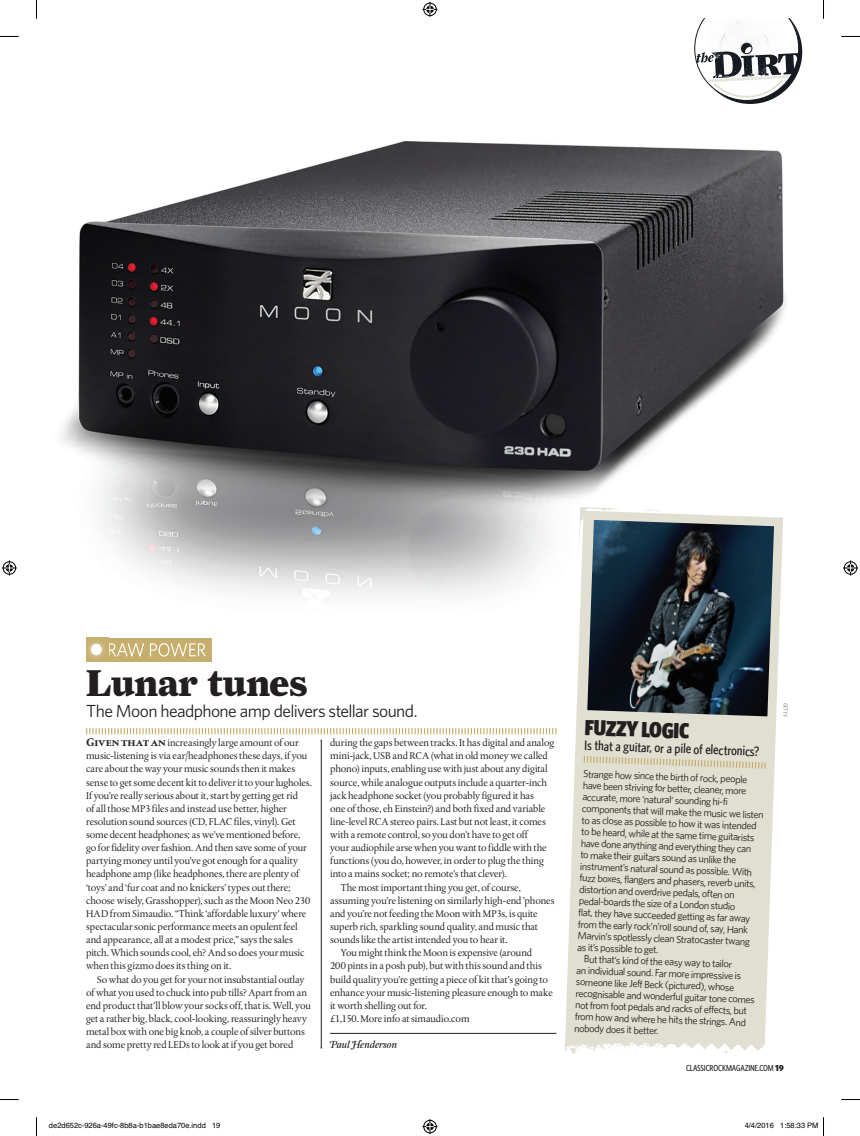
<style>
.page{position:relative;width:860px;height:1136px;background:#fff}
.page>*{position:absolute;margin:0;border:0;box-sizing:border-box;transform-origin:0 0}
.t1{font:900 37.5px "Farnham Display";letter-spacing:.005em;color:#231f20}
.t2{font:900 21.88px "Whitney Condensed";color:#231f20}
.t3{font:17.5px "Whitney";letter-spacing:-.035em;color:#231f20}
.t4{font:500 13.75px "Whitney Condensed";color:#231f20}
.t5{font:10.38px "Whitney";color:#231f20}
.t6{font:10.25px/13.1px "Albertina MT Pro";letter-spacing:-.015em;color:#231f20}
.t7{font:10.25px "Farnham Display Reg Ital Swash";letter-spacing:-.005em;color:#231f20}
.t8{font:500 8.75px "Whitney Condensed";letter-spacing:-.01em;color:#231f20}
.t9{font:7.5px "Helvetica";color:#000}
.t10{font:500 6.25px "Whitney Condensed";color:#939598}
.s1{font-weight:700;font-size:11.25px}
.s2{font-family:"Whitney";font-weight:900}
</style>
<div class="page">
<img style="left:61px;top:141px;width:725px;height:457px">
<svg style="left:86px;top:728px;width:470px;height:6px"></svg>
<div style="left:86px;top:638px;width:125px;height:23px;background:#c6ae6d"></div>
<svg style="left:109px;top:643px;width:97px;height:14px"></svg>
<img style="left:86px;top:639px;width:21px;height:21px">
<div style="left:91px;top:644px;width:11px;height:11px;background:#fff;border-radius:50%"></div>
<hr style="left:330px;top:1033px;width:226px;height:1px;background:#231f20">
<svg style="left:694px;top:19px;width:108px;height:85px"></svg>
<hr style="left:321px;top:740px;width:1px;height:308px;background:#231f20">
<svg style="left:565px;top:511px;width:218px;height:534px;background:#e4e3d7"></svg>
<svg style="left:583px;top:756px;width:182px;height:13px;background:#dbd6bf"></svg>
<img style="left:587px;top:520px;width:187px;height:196px">
<svg style="left:565px;top:1038px;width:199px;height:16px"></svg>
<svg style="left:578px;top:507px;width:83px;height:49px;background:#73858f"></svg>
<svg style="left:0;top:36px;width:19px;height:1px"></svg>
<svg style="left:841px;top:36px;width:19px;height:1px"></svg>
<svg style="left:0;top:1099px;width:19px;height:1px"></svg>
<svg style="left:841px;top:1099px;width:19px;height:1px"></svg>
<svg style="left:36px;top:0;width:1px;height:19px"></svg>
<svg style="left:36px;top:1117px;width:1px;height:19px"></svg>
<svg style="left:823px;top:0;width:1px;height:19px"></svg>
<svg style="left:422px;top:2px;width:15px;height:15px"></svg>
<svg style="left:422px;top:1119px;width:15px;height:15px"></svg>
<svg style="left:2px;top:560px;width:15px;height:15px"></svg>
<svg style="left:843px;top:560px;width:15px;height:15px"></svg>
<svg style="left:823px;top:1117px;width:1px;height:19px"></svg>
<h1 class="t1" style="left:86px;top:660px;width:223px">Lunar tunes</h1>
<h3 class="t3" style="left:86px;top:699px;width:333px">The Moon headphone amp delivers stellar sound.</h3>
<p class="t6" style="left:86px;top:736px;width:227px"><span class="s1">Given that an</span> increasingly large amount of our music-listening is via ear/headphones these days, if you care about the way your music sounds then it makes sense to get some decent kit to deliver it to your lugholes.<br>If you’re really serious about it, start by getting get rid<br>of all those MP3 files and instead use better, higher resolution sound sources (CD, FLAC files, vinyl). Get some decent headphones; as we’ve mentioned before, go for fidelity over fashion. And then save some of your partying money until you’ve got enough for a quality headphone amp (like headphones, there are plenty of ‘toys’ and ‘fur coat and no knickers’ types out there; choose wisely, Grasshopper), such as the Moon Neo 230<br>HAD from Simaudio. “Think ‘affordable luxury’ where spectacular sonic performance meets an opulent feel and appearance, all at a modest price,” says the sales pitch. Which sounds cool, eh? And so does your music when this gizmo does its thing on it.</p>
<p class="t6" style="left:86px;top:973px;width:226px;text-indent:11px">So what do you get for your not insubstantial outlay of what you used to chuck into pub tills? Apart from an end product that’ll blow your socks off, that is. Well, you get a rather big, black, cool-looking, reassuringly heavy metal box with one big knob, a couple of silver buttons and some pretty red LEDs to look at if you get bored</p>
<p class="t6" style="left:330px;top:736px;width:226px">during the gaps between tracks. It has digital and analog</p>
<p class="t6" style="left:330px;top:749px;width:219px">mini-jack, USB and RCA (what in old money we called</p>
<p class="t6" style="left:330px;top:763px;width:219px">phono) inputs, enabling use with just about any digital</p>
<p class="t6" style="left:330px;top:776px;width:218px">source, while analogue outputs include a quarter-inch</p>
<p class="t6" style="left:330px;top:789px;width:205px">jack headphone socket (you probably figured it has</p>
<p class="t6" style="left:330px;top:802px;width:217px">one of those, eh Einstein?) and both fixed and variable</p>
<p class="t6" style="left:330px;top:815px;width:217px">line-level RCA stereo pairs. Last but not least, it comes</p>
<p class="t6" style="left:330px;top:828px;width:199px">with a remote control, so you don’t have to get off</p>
<p class="t6" style="left:330px;top:841px;width:218px">your audiophile arse when you want to fiddle with the</p>
<p class="t6" style="left:330px;top:854px;width:215px">functions (you do, however, in order to plug the thing</p>
<p class="t6" style="left:330px;top:868px;width:178px">into a mains socket; no remote’s that clever).</p>
<p class="t6" style="left:341px;top:881px;width:182px">The most important thing you get, of course,</p>
<p class="t6" style="left:330px;top:894px;width:226px">assuming you’re listening on similarly high-end ’phones</p>
<p class="t6" style="left:330px;top:907px;width:209px">and you’re not feeding the Moon with MP3s, is quite</p>
<p class="t6" style="left:330px;top:920px;width:209px">superb rich, sparkling sound quality, and music that</p>
<p class="t6" style="left:330px;top:933px;width:179px">sounds like the artist intended you to hear it.</p>
<p class="t6" style="left:341px;top:946px;width:193px">You might think the Moon is expensive (around</p>
<p class="t6" style="left:330px;top:960px;width:213px">200 pints in a posh pub), but with this sound and this</p>
<p class="t6" style="left:330px;top:973px;width:219px">build quality you’re getting a piece of kit that’s going to</p>
<p class="t6" style="left:330px;top:986px;width:224px">enhance your music-listening pleasure enough to make</p>
<p class="t6" style="left:330px;top:999px;width:98px">it worth shelling out for.</p>
<p class="t6" style="left:330px;top:1012px;width:141px">£1,150. More info at simaudio.com</p>
<p class="t7" style="left:330px;top:1039px;width:68px">Paul Henderson</p>
<p class="t10" style="left:789px;top:703px;width:16px;rotate:92deg">GETTY</p>
<h2 class="t2" style="left:585px;top:713px;width:106px;rotate:2deg">FUZZY LOGIC</h2>
<h3 class="t4" style="left:584px;top:737px;width:177px;rotate:2deg">Is that a guitar, or a pile of electronics?</h3>
<p class="t5" style="left:583px;top:767px;width:165px;rotate:2deg">Strange how since the birth of rock, people</p>
<p class="t5" style="left:583px;top:778px;width:165px;rotate:2deg">have been striving for better, cleaner, more</p>
<p class="t5" style="left:582px;top:790px;width:147px;rotate:2deg">accurate, more ‘natural’ sounding hi-fi</p>
<p class="t5" style="left:582px;top:801px;width:183px;rotate:2deg">components that will make the music we listen</p>
<p class="t5" style="left:582px;top:813px;width:177px;rotate:2deg">to as close as possible to how it was intended</p>
<p class="t5" style="left:581px;top:825px;width:175px;rotate:2deg">to be heard, while at the same time guitarists</p>
<p class="t5" style="left:581px;top:836px;width:172px;rotate:2deg">have done anything and everything they can</p>
<p class="t5" style="left:580px;top:848px;width:157px;rotate:2deg">to make their guitars sound as unlike the</p>
<p class="t5" style="left:580px;top:859px;width:174px;rotate:2deg">instrument’s natural sound as possible. With</p>
<p class="t5" style="left:580px;top:871px;width:177px;rotate:2deg">fuzz boxes, flangers and phasers, reverb units,</p>
<p class="t5" style="left:579px;top:882px;width:157px;rotate:2deg">distortion and overdrive pedals, often on</p>
<p class="t5" style="left:579px;top:894px;width:158px;rotate:2deg">pedal-boards the size of a London studio</p>
<p class="t5" style="left:578px;top:905px;width:173px;rotate:2deg">flat, they have succeeded getting as far away</p>
<p class="t5" style="left:578px;top:917px;width:172px;rotate:2deg">from the early rock’n’roll sound of, say, Hank</p>
<p class="t5" style="left:578px;top:929px;width:174px;rotate:2deg">Marvin’s spotlessly clean Stratocaster twang</p>
<p class="t5" style="left:577px;top:940px;width:83px;rotate:2deg">as it’s possible to get.</p>
<p class="t5" style="left:584px;top:952px;width:150px;rotate:2deg">But that’s kind of the easy way to tailor</p>
<p class="t5" style="left:576px;top:963px;width:166px;rotate:2deg">an individual sound. Far more impressive is</p>
<p class="t5" style="left:576px;top:975px;width:160px;rotate:2deg">someone like Jeff Beck (pictured), whose</p>
<p class="t5" style="left:576px;top:986px;width:181px;rotate:2deg">recognisable and wonderful guitar tone comes</p>
<p class="t5" style="left:575px;top:998px;width:173px;rotate:2deg">not from foot pedals and racks of effects, but</p>
<p class="t5" style="left:575px;top:1009px;width:173px;rotate:2deg">from how and where he hits the strings. And</p>
<p class="t5" style="left:574px;top:1021px;width:86px;rotate:2deg">nobody does it better.</p>
<p class="t8" style="left:686px;top:1062px;width:99px">CLASSICROCKMAGAZINE.COM <span class="s2">19</span></p>
<p class="t9" style="left:49px;top:1120px;width:173px">de2d652c-926a-49fc-8b8a-b1bae8eda70e.indd 19</p>
<p class="t9" style="left:744px;top:1120px;width:75px">4/4/2016 1:58:33 PM</p>
</div>
